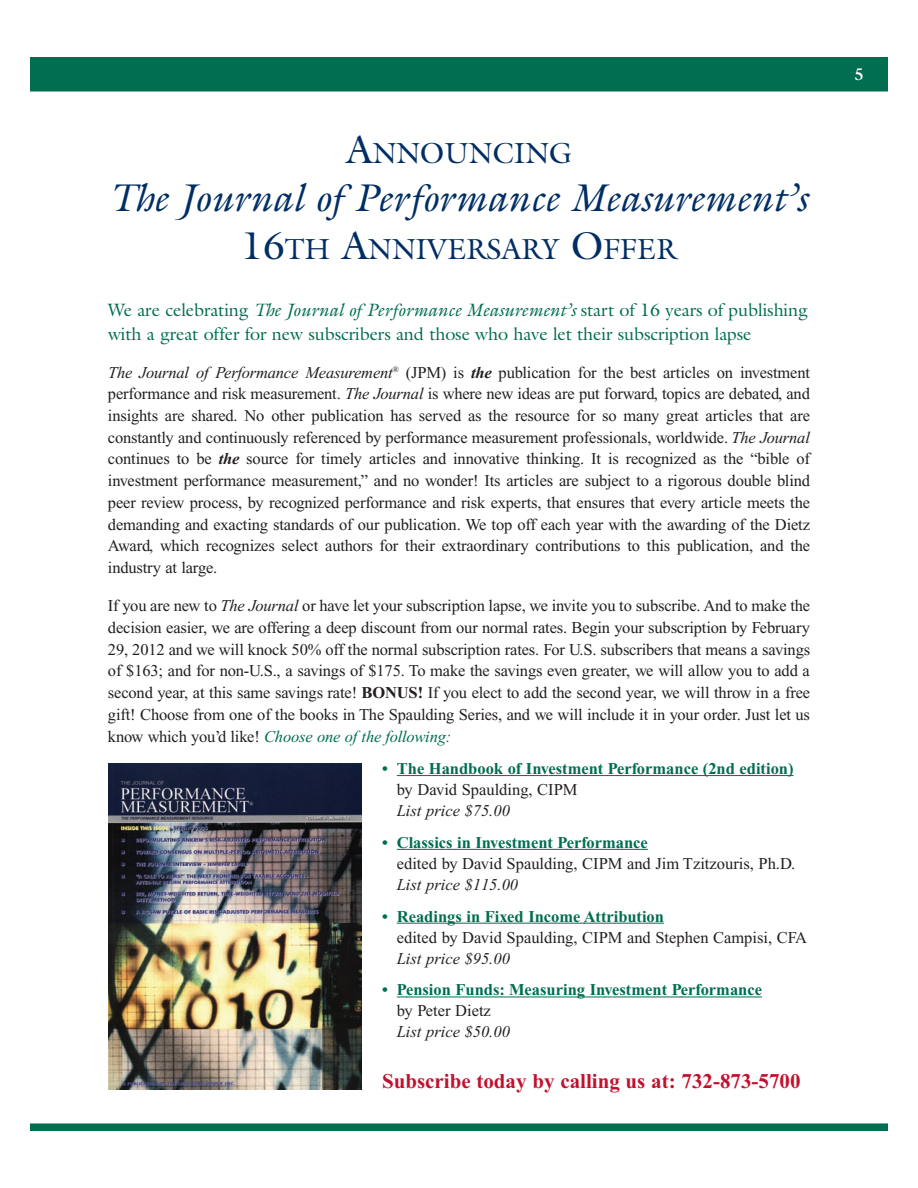
<style>
.page{position:relative;width:918px;height:1188px;background:#fff}
.page>*{position:absolute;margin:0;border:0;box-sizing:border-box;transform-origin:0 0}
.t1{font:italic 39px "Galliard";letter-spacing:-.005em;color:#002e64}
.t2{font:29.25px "Galliard";letter-spacing:-.01em;color:#002e64}
.t3{font:700 21px "Times New Roman";color:#c3102f}
.t4{font:18px/24px "Galliard";letter-spacing:-.005em;color:#006e51}
.t5{font:16.5px/21.8px "Times New Roman";color:#231f20;text-align:justify}
.t6{font:700 16.5px "Times New Roman";color:#006e51}
.t7{font:italic 16.5px "Times New Roman";color:#231f20}
.t8{font:600 16.5px "Stone Serif";color:#fff}
.s1{font-size:39px}
.s2{font-style:italic}
.s3{font-weight:700;font-style:italic}
.s4{font-weight:700}
.s5{font-style:italic;color:#006e51}
</style>
<div class="page">
<div style="left:28px;top:56px;width:862px;height:37px;background:#006e51"></div>
<div style="left:27px;top:54px;width:864px;height:40px;border:3px solid #fff"></div>
<div style="left:28px;top:1122px;width:862px;height:10px;background:#006e51"></div>
<div style="left:27px;top:1120px;width:864px;height:14px;border:3px solid #fff"></div>
<hr style="left:397px;top:775px;width:145px;height:1px;background:#006e51">
<hr style="left:548px;top:775px;width:70px;height:1px;background:#006e51">
<svg style="left:618px;top:775px;width:19px;height:1px"></svg>
<hr style="left:637px;top:775px;width:157px;height:1px;background:#006e51">
<hr style="left:397px;top:849px;width:94px;height:1px;background:#006e51">
<hr style="left:498px;top:849px;width:70px;height:1px;background:#006e51">
<svg style="left:567px;top:849px;width:20px;height:1px"></svg>
<hr style="left:587px;top:849px;width:61px;height:1px;background:#006e51">
<hr style="left:397px;top:923px;width:111px;height:1px;background:#006e51">
<hr style="left:507px;top:923px;width:78px;height:1px;background:#006e51">
<hr style="left:584px;top:923px;width:44px;height:1px;background:#006e51">
<hr style="left:627px;top:923px;width:37px;height:1px;background:#006e51">
<hr style="left:406px;top:997px;width:99px;height:1px;background:#006e51">
<hr style="left:509px;top:997px;width:96px;height:1px;background:#006e51">
<hr style="left:612px;top:997px;width:70px;height:1px;background:#006e51">
<svg style="left:681px;top:997px;width:20px;height:1px"></svg>
<hr style="left:701px;top:997px;width:61px;height:1px;background:#006e51">
<img style="left:108px;top:763px;width:254px;height:327px">
<h2 class="t2" style="left:346px;top:136px;width:227px"><span class="s1">A</span>NNOUNCING</h2>
<h1 class="t1" style="left:110px;top:175px;width:699px">The Journal of Performance Measurement’s</h1>
<h2 class="t2" style="left:241px;top:232px;width:437px"><span class="s1">16</span>TH <span class="s1">A</span>NNIVERSARY <span class="s1">O</span>FFER</h2>
<p class="t4" style="left:108px;top:297px;width:701px">We are celebrating <span class="s2">The Journal of Performance Measurement’s</span> start of 16 years of publishing with a great offer for new subscribers and those who have let their subscription lapse</p>
<p class="t5" style="left:108px;top:363px;width:704px"><span class="s2">The Journal of Performance Measurement</span><sup>®</sup> (JPM) is <span class="s3">the</span> publication for the best articles on investment performance and risk measurement. <span class="s2">The Journal</span> is where new ideas are put forward, topics are debated, and insights are shared. No other publication has served as the resource for so many great articles that are constantly and continuously referenced by performance measurement professionals, worldwide. <span class="s2">The Journal </span>continues to be <span class="s3">the</span> source for timely articles and innovative thinking. It is recognized as the “bible of investment performance measurement,” and no wonder! Its articles are subject to a rigorous double blind peer review process, by recognized performance and risk experts, that ensures that every article meets the demanding and exacting standards of our publication. We top off each year with the awarding of the Dietz Award, which recognizes select authors for their extraordinary contributions to this publication, and the industry at large.</p>
<p class="t5" style="left:108px;top:596px;width:704px">If you are new to <span class="s2">The Journal</span> or have let your subscription lapse, we invite you to subscribe. And to make the decision easier, we are offering a deep discount from our normal rates. Begin your subscription by February 29, 2012 and we will knock 50% off the normal subscription rates. For U.S. subscribers that means a savings of $163; and for non-U.S., a savings of $175. To make the savings even greater, we will allow you to add a second year, at this same savings rate! <span class="s4">BONUS!</span> If you elect to add the second year, we will throw in a free gift! Choose from one of the books in The Spaulding Series, and we will include it in your order. Just let us know which you’d like! <span class="s5">Choose one of the following:</span></p>
<p class="t6" style="left:382px;top:763px;width:413px">• The Handbook of Investment Performance (2nd edition)</p>
<p class="t5" style="left:397px;top:780px;width:182px">by David Spaulding, CIPM</p>
<p class="t7" style="left:397px;top:804px;width:115px">List price $75.00</p>
<p class="t6" style="left:382px;top:837px;width:267px">• Classics in Investment Performance</p>
<p class="t5" style="left:397px;top:854px;width:400px">edited by David Spaulding, CIPM and Jim Tzitzouris, Ph.D.</p>
<p class="t7" style="left:397px;top:878px;width:123px">List price $115.00</p>
<p class="t6" style="left:382px;top:911px;width:284px">• Readings in Fixed Income Attribution</p>
<p class="t5" style="left:397px;top:928px;width:412px">edited by David Spaulding, CIPM and Stephen Campisi, CFA</p>
<p class="t7" style="left:397px;top:952px;width:115px">List price $95.00</p>
<p class="t6" style="left:382px;top:984px;width:382px">• Pension Funds: Measuring Investment Performance</p>
<p class="t5" style="left:397px;top:1001px;width:96px">by Peter Dietz</p>
<p class="t7" style="left:397px;top:1026px;width:115px">List price $50.00</p>
<p class="t3" style="left:382px;top:1068px;width:420px">Subscribe today by calling us at: 732-873-5700</p>
<p class="t8" style="left:854px;top:68px;width:11px">5</p>
</div>
